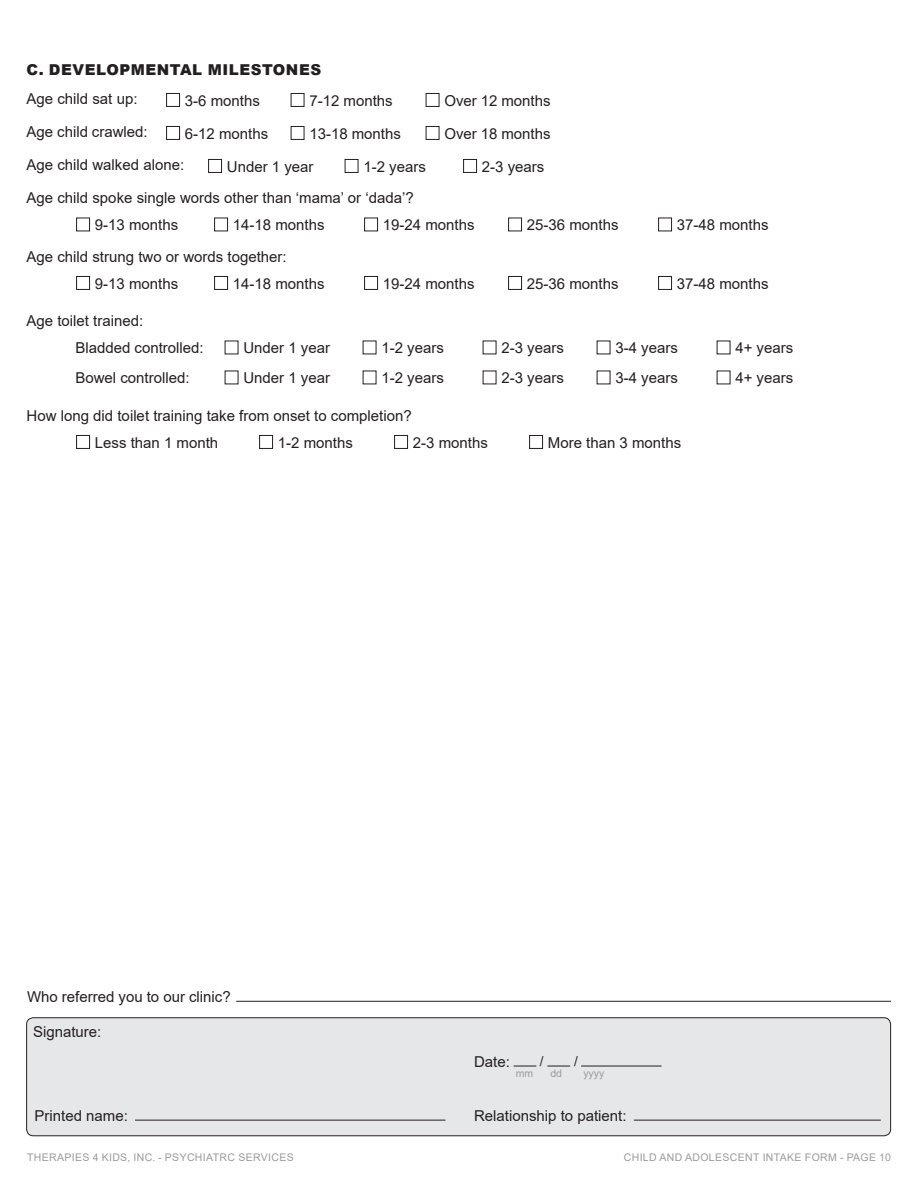
<style>
.page{position:relative;width:918px;height:1188px;background:#fff}
.page>*{position:absolute;margin:0;border:0;box-sizing:border-box;transform-origin:0 0}
.t1{font:15px "Arial";color:#231f20}
.t2{font:900 15px "Arial";letter-spacing:.035em;color:#231f20}
.t3{font:13.5px "Arial";color:#231f20}
.t4{font:10.5px "Arial";letter-spacing:.035em;color:#9b9b9b}
</style>
<div class="page">
<div style="left:166px;top:93px;width:14px;height:14px;border:1px solid #231f20"></div>
<div style="left:291px;top:93px;width:13px;height:14px;border:1px solid #231f20"></div>
<div style="left:426px;top:93px;width:13px;height:14px;border:1px solid #231f20"></div>
<div style="left:166px;top:126px;width:14px;height:14px;border:1px solid #231f20"></div>
<div style="left:291px;top:126px;width:13px;height:14px;border:1px solid #231f20"></div>
<div style="left:426px;top:126px;width:13px;height:14px;border:1px solid #231f20"></div>
<div style="left:208px;top:159px;width:14px;height:14px;border:1px solid #231f20"></div>
<div style="left:345px;top:159px;width:13px;height:14px;border:1px solid #231f20"></div>
<div style="left:463px;top:159px;width:14px;height:14px;border:1px solid #231f20"></div>
<div style="left:76px;top:218px;width:14px;height:13px;border:1px solid #231f20"></div>
<div style="left:214px;top:218px;width:14px;height:13px;border:1px solid #231f20"></div>
<div style="left:364px;top:218px;width:14px;height:13px;border:1px solid #231f20"></div>
<div style="left:508px;top:218px;width:14px;height:13px;border:1px solid #231f20"></div>
<div style="left:658px;top:218px;width:14px;height:13px;border:1px solid #231f20"></div>
<div style="left:76px;top:276px;width:14px;height:14px;border:1px solid #231f20"></div>
<div style="left:214px;top:276px;width:14px;height:14px;border:1px solid #231f20"></div>
<div style="left:364px;top:276px;width:14px;height:14px;border:1px solid #231f20"></div>
<div style="left:508px;top:276px;width:14px;height:14px;border:1px solid #231f20"></div>
<div style="left:658px;top:276px;width:14px;height:14px;border:1px solid #231f20"></div>
<div style="left:76px;top:435px;width:14px;height:14px;border:1px solid #231f20"></div>
<div style="left:259px;top:435px;width:14px;height:14px;border:1px solid #231f20"></div>
<div style="left:394px;top:435px;width:14px;height:14px;border:1px solid #231f20"></div>
<div style="left:529px;top:435px;width:14px;height:14px;border:1px solid #231f20"></div>
<div style="left:27px;top:1018px;width:864px;height:118px;background:#e6e7e9;border-radius:7px"></div>
<div style="left:26px;top:1017px;width:865px;height:119px;border:1px solid #231f20;border-radius:7px"></div>
<svg style="left:514px;top:1066px;width:22px;height:1px"></svg>
<svg style="left:547px;top:1066px;width:23px;height:1px"></svg>
<hr style="left:581px;top:1066px;width:81px;height:1px;background:#231f20">
<hr style="left:634px;top:1120px;width:247px;height:1px;background:#231f20">
<hr style="left:135px;top:1120px;width:311px;height:1px;background:#231f20">
<hr style="left:236px;top:1001px;width:655px;height:1px;background:#231f20">
<p class="t2" style="left:27px;top:59px;width:296px">C. DEVELOPMENTAL MILESTONES</p>
<p class="t1" style="left:27px;top:89px;width:112px">Age child sat up:</p>
<p class="t1" style="left:185px;top:90px;width:77px">3-6 months</p>
<p class="t1" style="left:309px;top:90px;width:85px">7-12 months</p>
<p class="t1" style="left:444px;top:90px;width:108px">Over 12 months</p>
<p class="t1" style="left:27px;top:122px;width:123px">Age child crawled:</p>
<p class="t1" style="left:185px;top:123px;width:85px">6-12 months</p>
<p class="t1" style="left:309px;top:123px;width:93px">13-18 months</p>
<p class="t1" style="left:444px;top:123px;width:108px">Over 18 months</p>
<p class="t1" style="left:27px;top:155px;width:159px">Age child walked alone:</p>
<p class="t1" style="left:227px;top:156px;width:88px">Under 1 year</p>
<p class="t1" style="left:363px;top:156px;width:64px">1-2 years</p>
<p class="t1" style="left:482px;top:156px;width:64px">2-3 years</p>
<p class="t1" style="left:27px;top:188px;width:389px">Age child spoke single words other than ‘mama’ or ‘dada’?</p>
<p class="t1" style="left:95px;top:215px;width:85px">9-13 months</p>
<p class="t1" style="left:233px;top:215px;width:93px">14-18 months</p>
<p class="t1" style="left:383px;top:215px;width:93px">19-24 months</p>
<p class="t1" style="left:527px;top:215px;width:93px">25-36 months</p>
<p class="t1" style="left:677px;top:215px;width:93px">37-48 months</p>
<p class="t1" style="left:27px;top:246px;width:262px">Age child strung two or words together:</p>
<p class="t1" style="left:95px;top:273px;width:85px">9-13 months</p>
<p class="t1" style="left:233px;top:273px;width:93px">14-18 months</p>
<p class="t1" style="left:383px;top:273px;width:93px">19-24 months</p>
<p class="t1" style="left:527px;top:273px;width:93px">25-36 months</p>
<p class="t1" style="left:677px;top:273px;width:93px">37-48 months</p>
<p class="t1" style="left:27px;top:311px;width:118px">Age toilet trained:</p>
<p class="t1" style="left:75px;top:338px;width:130px">Bladded controlled:</p>
<p class="t1" style="left:243px;top:338px;width:88px">Under 1 year</p>
<p class="t1" style="left:381px;top:338px;width:64px">1-2 years</p>
<p class="t1" style="left:501px;top:338px;width:64px">2-3 years</p>
<p class="t1" style="left:615px;top:338px;width:64px">3-4 years</p>
<p class="t1" style="left:735px;top:338px;width:59px">4+ years</p>
<p class="t1" style="left:75px;top:368px;width:116px">Bowel controlled:</p>
<p class="t1" style="left:243px;top:368px;width:88px">Under 1 year</p>
<p class="t1" style="left:381px;top:368px;width:64px">1-2 years</p>
<p class="t1" style="left:501px;top:368px;width:64px">2-3 years</p>
<p class="t1" style="left:615px;top:368px;width:64px">3-4 years</p>
<p class="t1" style="left:735px;top:368px;width:59px">4+ years</p>
<p class="t1" style="left:27px;top:405px;width:387px">How long did toilet training take from onset to completion?</p>
<p class="t1" style="left:95px;top:432px;width:125px">Less than 1 month</p>
<p class="t1" style="left:278px;top:432px;width:77px">1-2 months</p>
<p class="t1" style="left:413px;top:432px;width:77px">2-3 months</p>
<p class="t1" style="left:548px;top:432px;width:135px">More than 3 months</p>
<p class="t1" style="left:27px;top:987px;width:205px">Who referred you to our clinic?</p>
<p class="t1" style="left:33px;top:1021px;width:70px">Signature:</p>
<p class="t1" style="left:34px;top:1105px;width:95px">Printed name:</p>
<p class="t1" style="left:474px;top:1051px;width:37px">Date:</p>
<p class="t3" style="left:540px;top:1052px;width:5px">/</p>
<p class="t3" style="left:574px;top:1052px;width:5px">/</p>
<p class="t4" style="left:516px;top:1066px;width:19px">mm</p>
<p class="t4" style="left:550px;top:1066px;width:13px">dd</p>
<p class="t4" style="left:583px;top:1066px;width:22px">yyyy</p>
<p class="t1" style="left:474px;top:1105px;width:154px">Relationship to patient:</p>
<p class="t4" style="left:27px;top:1150px;width:268px">THERAPIES 4 KIDS, INC. - PSYCHIATRC SERVICES</p>
<p class="t4" style="left:624px;top:1150px;width:269px">CHILD AND ADOLESCENT INTAKE FORM - PAGE 10</p>
</div>
